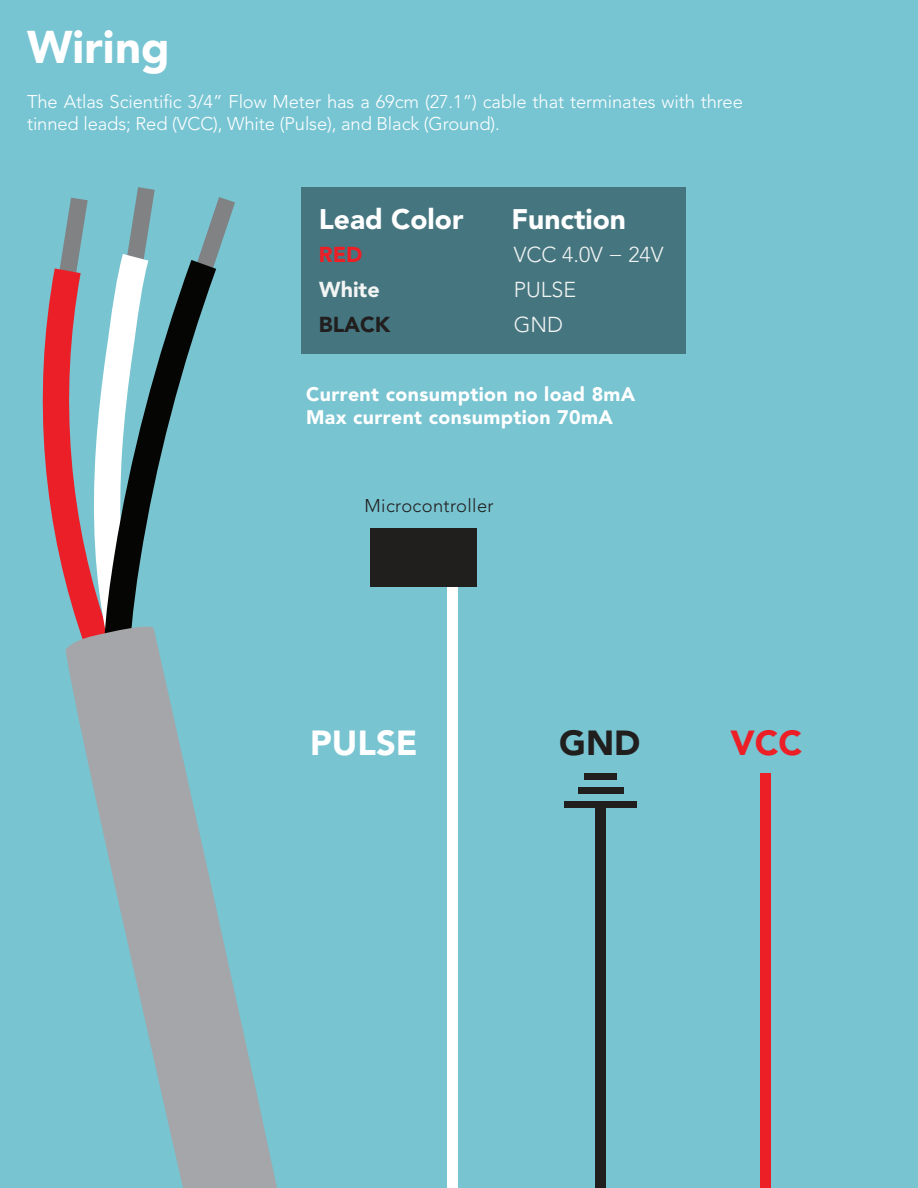
<style>
.page{position:relative;width:918px;height:1188px;background:#77c5d3}
.page>*{position:absolute;margin:0;border:0;box-sizing:border-box;transform-origin:0 0}
.t1{font:900 45.45px "Avenir";letter-spacing:.005em;color:#fff}
.t2{font:900 34.5px "Avenir";color:#fff}
.t3{font:900 34.5px "Avenir";color:#211e1e}
.t4{font:900 34.5px "Avenir";color:#ec1f26}
.t5{font:900 28.05px "Avenir";color:#fff}
.t6{font:300 21.45px "Avenir";color:#f1f4f3}
.t7{font:900 21.45px "Avenir";color:#211e1e}
.t8{font:900 21.45px "Avenir";color:#f1f4f3}
.t9{font:900 21.45px "Avenir";color:#ec1f26}
.t10{font:900 19.5px/23.4px "Avenir";letter-spacing:.02em;color:#fff}
.t11{font:300 18.3px/22px "Avenir";letter-spacing:-.005em;color:#fff}
.t12{font:300 18.3px "Avenir";letter-spacing:.02em;color:#211e1e}
</style>
<div class="page">
<div style="left:760px;top:773px;width:11px;height:415px;background:#ec1f26"></div>
<div style="left:447px;top:582px;width:11px;height:606px;background:#fff"></div>
<div style="left:370px;top:529px;width:106px;height:58px;background:#211e1e"></div>
<div style="left:595px;top:806px;width:11px;height:382px;background:#211e1e"></div>
<div style="left:564px;top:802px;width:73px;height:6px;background:#211e1e"></div>
<div style="left:578px;top:788px;width:45px;height:6px;background:#211e1e"></div>
<div style="left:585px;top:773px;width:32px;height:7px;background:#211e1e"></div>
<div style="left:301px;top:187px;width:385px;height:167px;background:#45757f"></div>
<svg style="left:42px;top:187px;width:193px;height:437px"></svg>
<svg style="left:66px;top:624px;width:211px;height:564px"></svg>
<p class="t1" style="left:27px;top:20px;width:144px">Wiring</p>
<p class="t11" style="left:27px;top:90px;width:717px">The Atlas Scientific 3/4” Flow Meter has a 69cm (27.1”) cable that terminates with three tinned leads; Red (VCC), White (Pulse), and Black (Ground).</p>
<p class="t5" style="left:319px;top:202px;width:146px">Lead Color</p>
<p class="t5" style="left:512px;top:202px;width:116px">Function</p>
<p class="t9" style="left:319px;top:241px;width:45px">RED</p>
<p class="t6" style="left:514px;top:242px;width:151px">VCC 4.0V − 24V</p>
<p class="t8" style="left:319px;top:277px;width:62px">White</p>
<p class="t6" style="left:514px;top:277px;width:64px">PULSE</p>
<p class="t7" style="left:319px;top:312px;width:73px">BLACK</p>
<p class="t6" style="left:514px;top:312px;width:51px">GND</p>
<p class="t10" style="left:306px;top:382px;width:331px">Current consumption no load 8mA<br>Max current consumption 70mA</p>
<p class="t12" style="left:365px;top:495px;width:131px">Microcontroller</p>
<p class="t2" style="left:310px;top:722px;width:109px">PULSE</p>
<p class="t3" style="left:559px;top:722px;width:83px">GND</p>
<p class="t4" style="left:730px;top:722px;width:73px">VCC</p>
</div>
